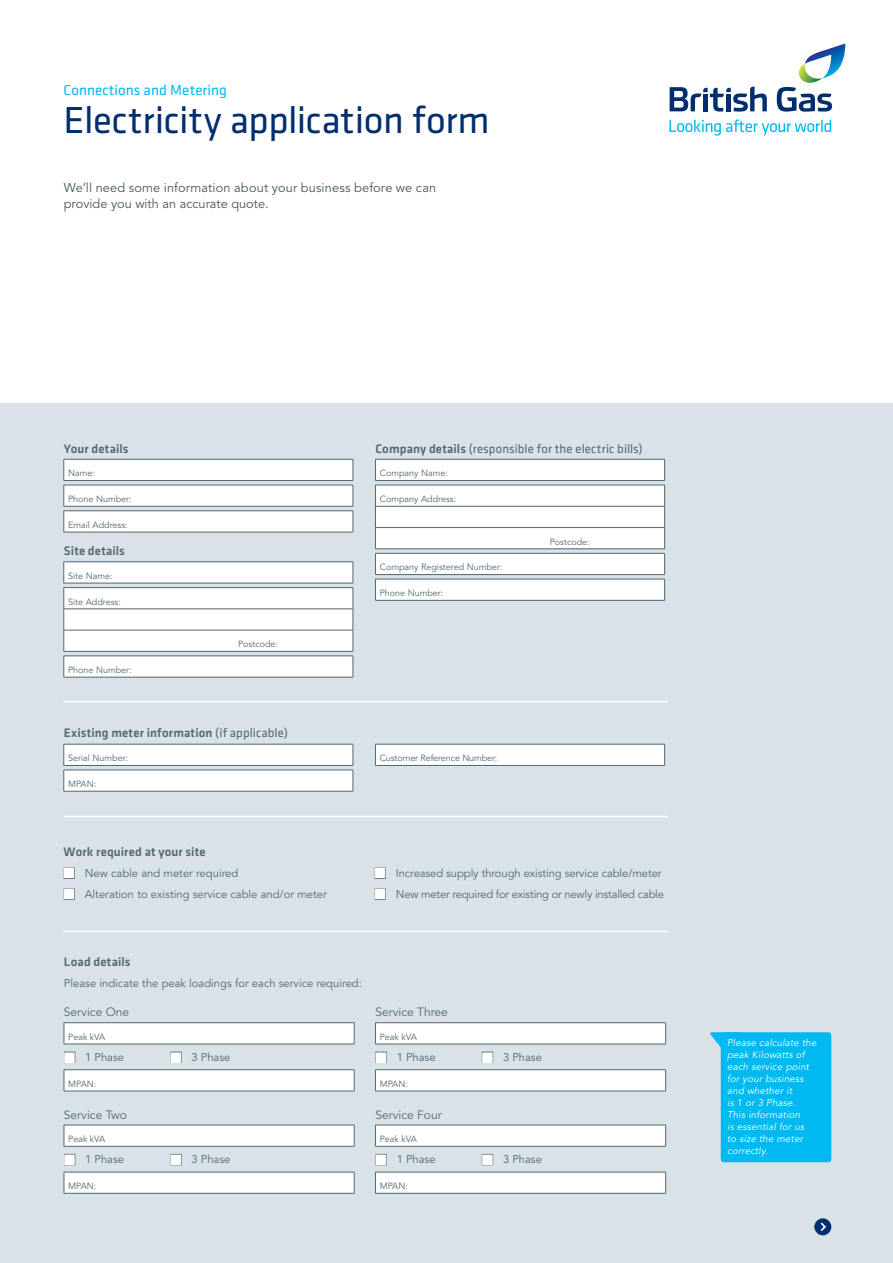
<style>
.page{position:relative;width:893px;height:1263px;background:#fff}
.page>*{position:absolute;margin:0;border:0;box-sizing:border-box;transform-origin:0 0}
.t1{font:39px "Klavika BG";letter-spacing:-.01em;color:#002e6e}
.t2{font:15px "Klavika BG";letter-spacing:.005em;color:#00b9f1}
.t3{font:500 12.75px "Klavika BG";letter-spacing:.015em;color:#546670}
.t4{font:12.75px/15.8px "Avenir LT Std";letter-spacing:.01em;color:#455560}
.t5{font:12.75px "Klavika BG";letter-spacing:.01em;color:#546670}
.t6{font:12px "Avenir LT Std";color:#546670}
.t7{font:11.25px "Avenir LT Std";color:#546670}
.t8{font:11.25px "Avenir LT Std";letter-spacing:-.02em;color:#546670}
.t9{font:italic 9.75px/12px "Avenir LT Std";letter-spacing:.02em;color:#fff}
.t10{font:9px "Avenir LT Std";color:#546670}
.s1{font-weight:400}
.s2{color:#fff}
.s3{font-weight:500}
</style>
<div class="page">
<div style="left:0;top:404px;width:893px;height:859px;background:#d8e2e7"></div>
<svg style="left:64px;top:460px;width:289px;height:217px;fill:#fff"></svg>
<hr style="left:64px;top:459px;width:289px;height:1px;background:#546670">
<hr style="left:64px;top:480px;width:289px;height:1px;background:#546670">
<hr style="left:64px;top:562px;width:289px;height:1px;background:#546670">
<hr style="left:64px;top:583px;width:289px;height:1px;background:#546670">
<hr style="left:64px;top:506px;width:289px;height:1px;background:#546670">
<hr style="left:64px;top:532px;width:289px;height:1px;background:#546670">
<hr style="left:64px;top:587px;width:289px;height:1px;background:#546670">
<hr style="left:64px;top:609px;width:289px;height:1px;background:#546670">
<hr style="left:64px;top:630px;width:289px;height:1px;background:#546670">
<hr style="left:64px;top:651px;width:289px;height:1px;background:#546670">
<hr style="left:64px;top:677px;width:289px;height:1px;background:#546670">
<hr style="left:64px;top:485px;width:289px;height:1px;background:#546670">
<hr style="left:64px;top:510px;width:289px;height:1px;background:#546670">
<svg style="left:64px;top:459px;width:1px;height:73px"></svg>
<svg style="left:353px;top:459px;width:1px;height:73px"></svg>
<hr style="left:64px;top:656px;width:289px;height:1px;background:#546670">
<svg style="left:64px;top:562px;width:1px;height:115px"></svg>
<svg style="left:353px;top:562px;width:1px;height:115px"></svg>
<hr style="left:375px;top:600px;width:290px;height:1px;background:#546670">
<svg style="left:375px;top:459px;width:290px;height:141px;background:#eceeef"></svg>
<div style="left:64px;top:867px;width:11px;height:12px;border:1px solid #546670"></div>
<div style="left:64px;top:888px;width:11px;height:11px;border:1px solid #546670"></div>
<div style="left:375px;top:867px;width:11px;height:12px;border:1px solid #546670"></div>
<div style="left:375px;top:888px;width:11px;height:11px;border:1px solid #546670"></div>
<hr style="left:64px;top:791px;width:289px;height:1px;background:#546670">
<svg style="left:64px;top:744px;width:290px;height:47px;background:#f0f2f3"></svg>
<div style="left:375px;top:744px;width:290px;height:21px;background:#fff"></div>
<hr style="left:375px;top:765px;width:290px;height:1px;background:#546670">
<hr style="left:375px;top:744px;width:290px;height:1px;background:#546670">
<svg style="left:375px;top:744px;width:1px;height:21px"></svg>
<svg style="left:664px;top:744px;width:1px;height:21px"></svg>
<hr style="left:64px;top:701px;width:603px;height:1px;background:#fff">
<hr style="left:64px;top:816px;width:603px;height:1px;background:#fff">
<hr style="left:64px;top:930px;width:603px;height:2px;background:#fff">
<svg style="left:670px;top:86px;width:97px;height:26px"></svg>
<svg style="left:777px;top:43px;width:68px;height:69px"></svg>
<svg style="left:670px;top:119px;width:161px;height:17px"></svg>
<svg style="left:710px;top:1032px;width:12px;height:45px"></svg>
<div style="left:721px;top:1032px;width:110px;height:130px;background:#00b9f1;border-radius:3px"></div>
<svg style="left:64px;top:1023px;width:602px;height:170px"></svg>
<hr style="left:375px;top:1022px;width:291px;height:1px;background:#546670">
<svg style="left:375px;top:1023px;width:1px;height:21px"></svg>
<svg style="left:665px;top:1023px;width:1px;height:21px"></svg>
<hr style="left:375px;top:1044px;width:291px;height:1px;background:#546670">
<hr style="left:375px;top:1069px;width:291px;height:1px;background:#546670">
<svg style="left:375px;top:1070px;width:1px;height:21px"></svg>
<svg style="left:665px;top:1070px;width:1px;height:21px"></svg>
<hr style="left:375px;top:1091px;width:291px;height:1px;background:#546670">
<hr style="left:375px;top:1125px;width:291px;height:1px;background:#546670">
<svg style="left:375px;top:1125px;width:1px;height:21px"></svg>
<svg style="left:665px;top:1125px;width:1px;height:21px"></svg>
<hr style="left:375px;top:1146px;width:291px;height:1px;background:#546670">
<hr style="left:375px;top:1172px;width:291px;height:1px;background:#546670">
<svg style="left:375px;top:1172px;width:1px;height:21px"></svg>
<svg style="left:665px;top:1172px;width:1px;height:21px"></svg>
<hr style="left:375px;top:1193px;width:291px;height:1px;background:#546670">
<hr style="left:64px;top:1022px;width:290px;height:1px;background:#546670">
<svg style="left:64px;top:1023px;width:1px;height:21px"></svg>
<svg style="left:354px;top:1023px;width:1px;height:21px"></svg>
<hr style="left:64px;top:1044px;width:290px;height:1px;background:#546670">
<hr style="left:64px;top:1069px;width:290px;height:1px;background:#546670">
<svg style="left:64px;top:1070px;width:1px;height:21px"></svg>
<svg style="left:354px;top:1070px;width:1px;height:21px"></svg>
<hr style="left:64px;top:1091px;width:290px;height:1px;background:#546670">
<hr style="left:64px;top:1172px;width:290px;height:1px;background:#546670">
<svg style="left:64px;top:1172px;width:1px;height:21px"></svg>
<svg style="left:354px;top:1172px;width:1px;height:21px"></svg>
<hr style="left:64px;top:1193px;width:290px;height:1px;background:#546670">
<hr style="left:64px;top:1125px;width:290px;height:1px;background:#546670">
<svg style="left:64px;top:1125px;width:1px;height:21px"></svg>
<svg style="left:354px;top:1125px;width:1px;height:21px"></svg>
<hr style="left:64px;top:1146px;width:290px;height:1px;background:#546670">
<div style="left:64px;top:1052px;width:11px;height:11px;border:1px solid #546670"></div>
<div style="left:170px;top:1052px;width:12px;height:11px;border:1px solid #546670"></div>
<div style="left:376px;top:1052px;width:11px;height:11px;border:1px solid #546670"></div>
<div style="left:482px;top:1052px;width:11px;height:11px;border:1px solid #546670"></div>
<div style="left:64px;top:1154px;width:11px;height:11px;border:1px solid #546670"></div>
<div style="left:170px;top:1154px;width:12px;height:11px;border:1px solid #546670"></div>
<div style="left:376px;top:1154px;width:11px;height:11px;border:1px solid #546670"></div>
<div style="left:482px;top:1154px;width:11px;height:11px;border:1px solid #546670"></div>
<div style="left:814px;top:1218px;width:17px;height:17px;background:#002e6e;border-radius:50%"></div>
<svg style="left:820px;top:1222px;width:6px;height:9px"></svg>
<h2 class="t2" style="left:64px;top:81px;width:165px">Connections and Metering</h2>
<h1 class="t1" style="left:64px;top:95px;width:428px">Electricity application form</h1>
<h3 class="t4" style="left:64px;top:181px;width:374px">We’ll need some information about your business before we can provide you with an accurate quote.</h3>
<h3 class="t3" style="left:64px;top:440px;width:66px">Your details</h3>
<p class="t10" style="left:68px;top:468px;width:28px">Name:</p>
<p class="t10" style="left:68px;top:494px;width:65px">Phone Number:</p>
<p class="t10" style="left:68px;top:519px;width:61px">Email Address:</p>
<h3 class="t3" style="left:64px;top:543px;width:63px">Site details</h3>
<p class="t10" style="left:68px;top:570px;width:46px">Site Name:</p>
<p class="t10" style="left:68px;top:596px;width:54px">Site Address:</p>
<p class="t10" style="left:68px;top:665px;width:65px">Phone Number:</p>
<p class="t10" style="left:238px;top:639px;width:42px">Postcode:</p>
<h3 class="t3" style="left:64px;top:724px;width:226px">Existing meter information <span class="s1">(if applicable)</span></h3>
<p class="t10" style="left:68px;top:753px;width:62px">Serial Number:</p>
<p class="t10" style="left:68px;top:779px;width:30px">MPAN:</p>
<h3 class="t3" style="left:64px;top:843px;width:144px">Work required at your site</h3>
<p class="t7" style="left:64px;top:866px;width:176px"><span class="s2">■</span> New cable and meter required</p>
<p class="t7" style="left:64px;top:887px;width:265px"><span class="s2">■</span> Alteration to existing service cable and/or meter</p>
<h3 class="t5" style="left:375px;top:440px;width:269px"><span class="s3">Company details</span> (responsible for the electric bills)</h3>
<p class="t10" style="left:380px;top:468px;width:70px">Company Name:</p>
<p class="t10" style="left:380px;top:494px;width:78px">Company Address:</p>
<p class="t10" style="left:550px;top:536px;width:42px">Postcode:</p>
<p class="t10" style="left:380px;top:562px;width:124px">Company Registered Number:</p>
<p class="t10" style="left:380px;top:588px;width:65px">Phone Number:</p>
<p class="t10" style="left:380px;top:753px;width:119px">Customer Reference Number:</p>
<p class="t7" style="left:375px;top:866px;width:289px"><span class="s2">■</span> Increased supply through existing service cable/meter</p>
<p class="t8" style="left:375px;top:887px;width:291px"><span class="s2">■</span> New meter required for existing or newly installed cable</p>
<h3 class="t3" style="left:64px;top:953px;width:68px">Load details</h3>
<p class="t7" style="left:64px;top:976px;width:299px">Please indicate the peak loadings for each service required:</p>
<h3 class="t6" style="left:64px;top:1005px;width:67px">Service One</h3>
<h3 class="t6" style="left:375px;top:1005px;width:74px">Service Three</h3>
<p class="t10" style="left:68px;top:1031px;width:39px">Peak kVA</p>
<p class="t10" style="left:380px;top:1031px;width:39px">Peak kVA</p>
<p class="t7" style="left:64px;top:1051px;width:62px"><span class="s2">■</span> 1 Phase</p>
<p class="t7" style="left:170px;top:1051px;width:62px"><span class="s2">■</span> 3 Phase</p>
<p class="t7" style="left:375px;top:1051px;width:62px"><span class="s2">■</span> 1 Phase</p>
<p class="t7" style="left:482px;top:1051px;width:62px"><span class="s2">■</span> 3 Phase</p>
<p class="t10" style="left:68px;top:1078px;width:30px">MPAN:</p>
<p class="t10" style="left:380px;top:1078px;width:30px">MPAN:</p>
<h3 class="t6" style="left:64px;top:1107px;width:65px">Service Two</h3>
<h3 class="t6" style="left:375px;top:1107px;width:68px">Service Four</h3>
<p class="t10" style="left:68px;top:1134px;width:39px">Peak kVA</p>
<p class="t10" style="left:380px;top:1134px;width:39px">Peak kVA</p>
<p class="t7" style="left:64px;top:1153px;width:62px"><span class="s2">■</span> 1 Phase</p>
<p class="t7" style="left:170px;top:1153px;width:62px"><span class="s2">■</span> 3 Phase</p>
<p class="t7" style="left:375px;top:1153px;width:62px"><span class="s2">■</span> 1 Phase</p>
<p class="t7" style="left:482px;top:1153px;width:62px"><span class="s2">■</span> 3 Phase</p>
<p class="t10" style="left:68px;top:1181px;width:30px">MPAN:</p>
<p class="t10" style="left:380px;top:1181px;width:30px">MPAN:</p>
<p class="t9" style="left:727px;top:1037px;width:91px">Please calculate the peak Kilowatts of each service point for your business and whether it<br>is 1 or 3 Phase.<br>This information<br>is essential for us<br>to size the meter correctly.</p>
</div>
